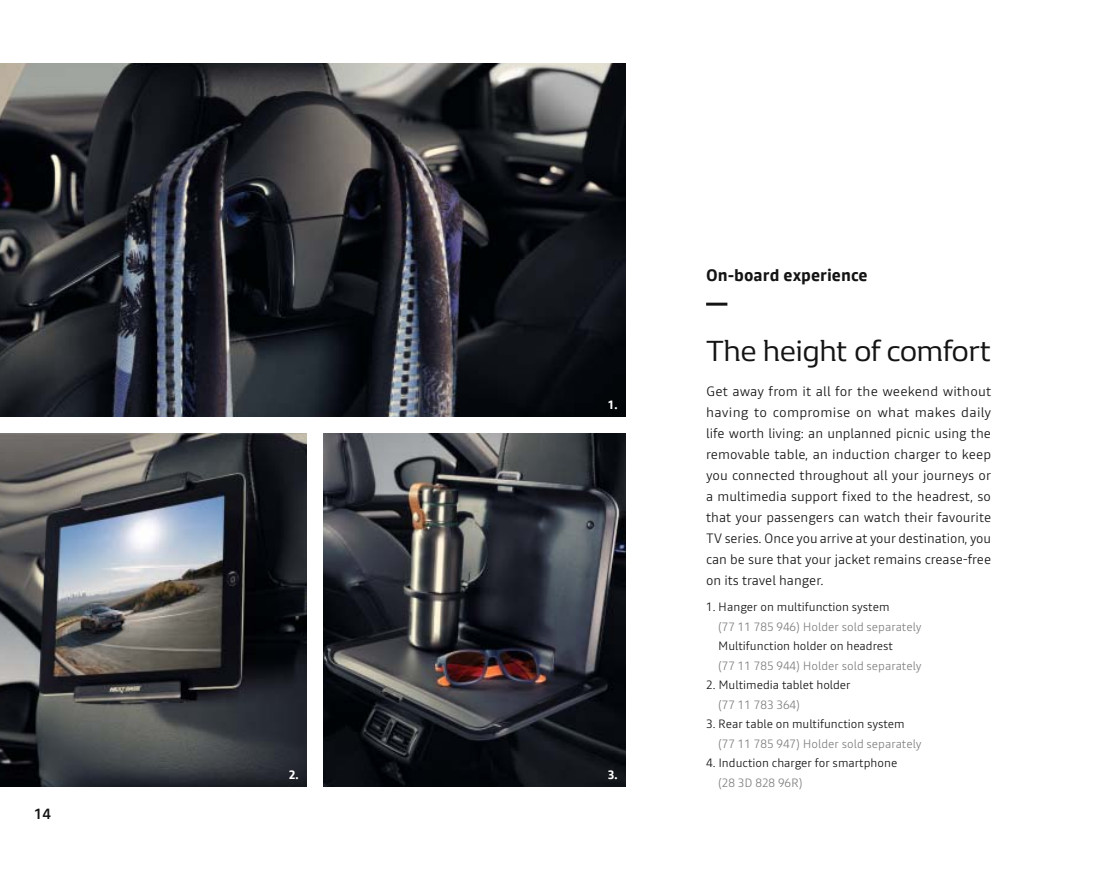
<style>
.page{position:relative;width:1106px;height:872px;background:#fff}
.page>*{position:absolute;margin:0;border:0;box-sizing:border-box;transform-origin:0 0}
.t1{font:30px "Renault Life";color:#131413}
.t2{font:700 16.5px "Read";color:#131413}
.t3{font:500 15px "Read";color:#131413}
.t4{font:300 13.5px/21px "Read";color:#131413;text-align:justify}
.t5{font:300 12px "Read";color:#131413}
.t6{font:300 12px "Read";color:#818181}
.t7{font:700 12px "Read";color:#fff}
</style>
<div class="page">
<img style="left:0;top:64px;width:625px;height:353px">
<img style="left:323px;top:434px;width:302px;height:352px">
<img style="left:0;top:434px;width:306px;height:353px">
<hr style="left:706px;top:303px;width:21px;height:3px;background:#131413">
<p class="t3" style="left:34px;top:806px;width:18px">14</p>
<p class="t7" style="left:289px;top:769px;width:11px">2.</p>
<p class="t7" style="left:607px;top:399px;width:11px">1.</p>
<p class="t7" style="left:607px;top:769px;width:11px">3.</p>
<p class="t2" style="left:706px;top:268px;width:163px">On-board experience</p>
<h1 class="t1" style="left:706px;top:339px;width:286px">The height of comfort</h1>
<p class="t4" style="left:706px;top:381px;width:287px">Get away from it all for the weekend without having to compromise on what makes daily life worth living: an unplanned picnic using the removable table, an induction charger to keep you connected throughout all your journeys or a multimedia support fixed to the headrest, so that your passengers can watch their favourite TV series. Once you arrive at your destination, you can be sure that your jacket remains crease-free on its travel hanger.</p>
<p class="t5" style="left:706px;top:601px;width:185px">1. Hanger on multifunction system</p>
<p class="t6" style="left:718px;top:621px;width:205px">(77 11 785 946) Holder sold separately</p>
<p class="t5" style="left:718px;top:640px;width:176px">Multifunction holder on headrest</p>
<p class="t6" style="left:718px;top:660px;width:205px">(77 11 785 944) Holder sold separately</p>
<p class="t5" style="left:706px;top:679px;width:146px">2. Multimedia tablet holder</p>
<p class="t6" style="left:718px;top:699px;width:83px">(77 11 783 364)</p>
<p class="t5" style="left:706px;top:718px;width:200px">3. Rear table on multifunction system</p>
<p class="t6" style="left:718px;top:738px;width:205px">(77 11 785 947) Holder sold separately</p>
<p class="t5" style="left:706px;top:757px;width:193px">4. Induction charger for smartphone</p>
<p class="t6" style="left:718px;top:777px;width:86px">(28 3D 828 96R)</p>
</div>
